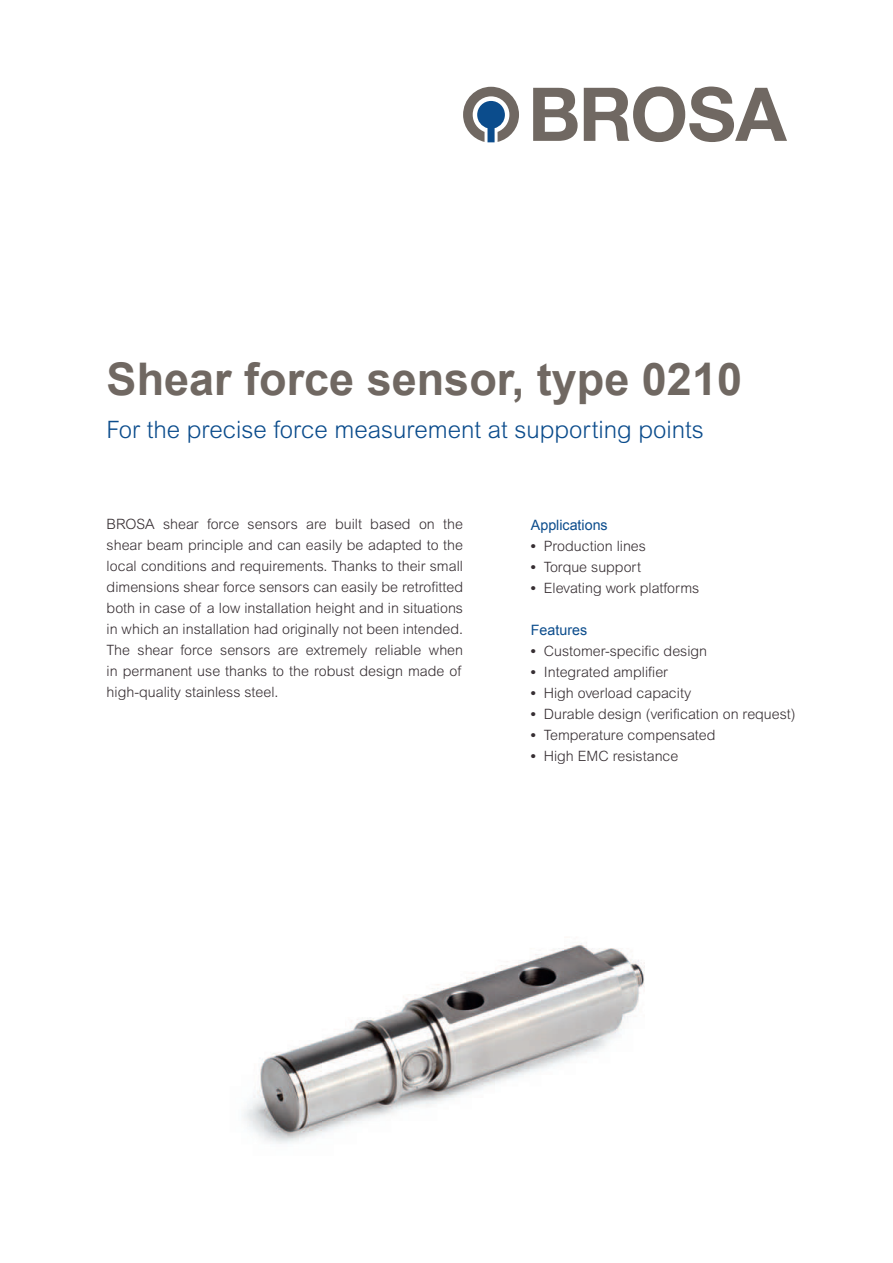
<style>
.page{position:relative;width:893px;height:1263px;background:#fff}
.page>*{position:absolute;margin:0;border:0;box-sizing:border-box;transform-origin:0 0}
.t1{font:700 45px "Arial";color:#706862}
.t2{font:300 24px "Arial MT Std";color:#0b4c8c}
.t3{font:300 14.25px/21px "Arial MT Std";color:#362e32;text-align:justify}
.t4{font:14.25px "Arial";color:#0b4c8c}
.s1{font-family:"Arial";font-weight:700}
</style>
<div class="page">
<svg style="left:463px;top:87px;width:56px;height:55px"></svg>
<svg style="left:533px;top:88px;width:45px;height:53px"></svg>
<svg style="left:584px;top:87px;width:203px;height:55px"></svg>
<img style="left:243px;top:942px;width:402px;height:202px">
<h1 class="t1" style="left:107px;top:354px;width:637px">Shear force sensor, type 0210</h1>
<h2 class="t2" style="left:107px;top:416px;width:599px">For the precise force measurement at supporting points</h2>
<p class="t3" style="left:107px;top:513px;width:358px">BROSA shear force sensors are built based on the shear beam principle and can easily be adapted to the local conditions and requirements. Thanks to their small dimensions shear force sensors can easily be retrofitted both in case of a low installation height and in situations in which an installation had originally not been intended.<br>The shear force sensors are extremely reliable when in permanent use thanks to the robust design made of high-quality stainless steel.</p>
<p class="t4" style="left:531px;top:517px;width:78px">Applications</p>
<p class="t3" style="left:531px;top:535px;width:117px"><span class="s1">•</span> Production lines</p>
<p class="t3" style="left:531px;top:556px;width:112px"><span class="s1">•</span> Torque support</p>
<p class="t3" style="left:531px;top:577px;width:170px"><span class="s1">•</span> Elevating work platforms</p>
<p class="t4" style="left:531px;top:622px;width:58px">Features</p>
<p class="t3" style="left:531px;top:640px;width:178px"><span class="s1">•</span> Customer-specific design</p>
<p class="t3" style="left:531px;top:661px;width:139px"><span class="s1">•</span> Integrated amplifier</p>
<p class="t3" style="left:531px;top:682px;width:162px"><span class="s1">•</span> High overload capacity</p>
<p class="t3" style="left:531px;top:703px;width:266px"><span class="s1">•</span> Durable design (verification on request)</p>
<p class="t3" style="left:531px;top:724px;width:186px"><span class="s1">•</span> Temperature compensated</p>
<p class="t3" style="left:531px;top:745px;width:149px"><span class="s1">•</span> High EMC resistance</p>
</div>
